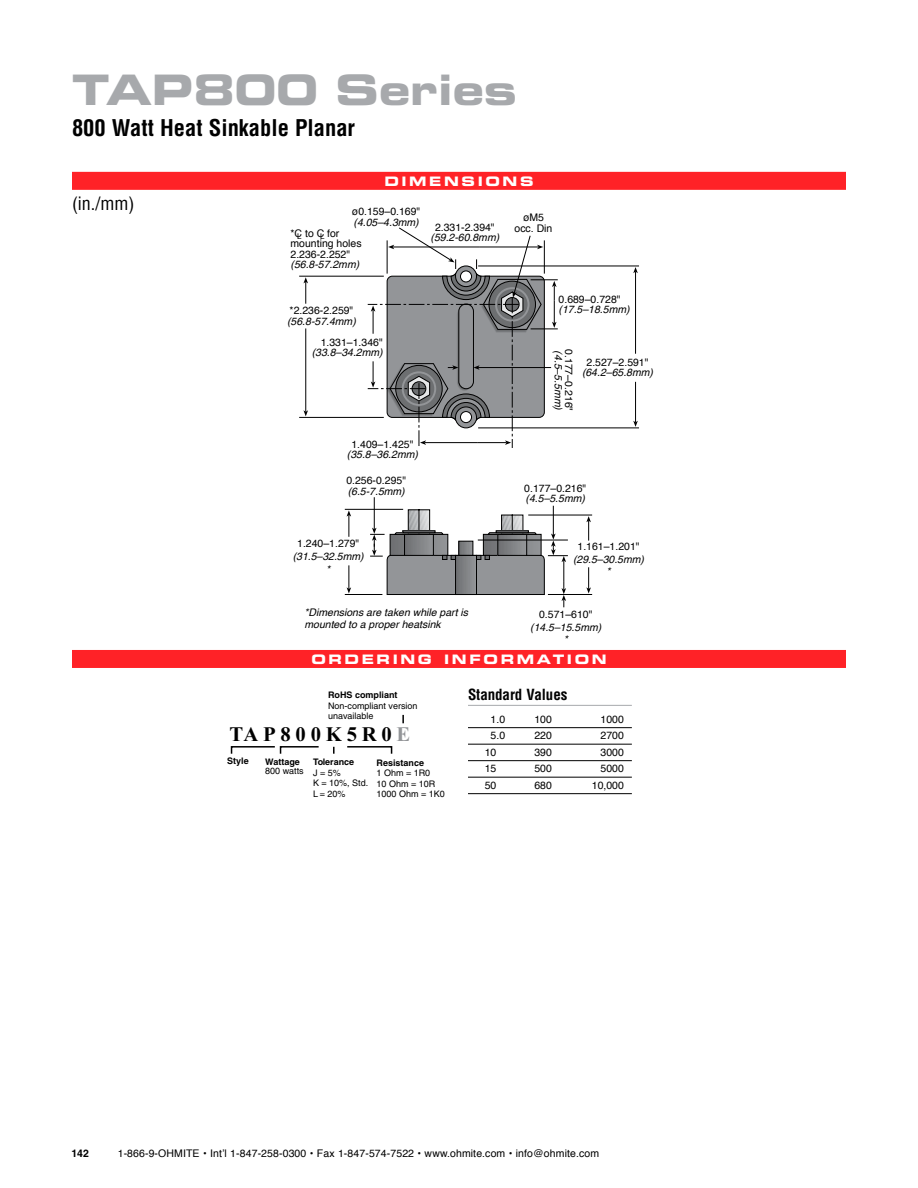
<style>
.page{position:relative;width:918px;height:1188px;background:#fff}
.page>*{position:absolute;margin:0;border:0;box-sizing:border-box;transform-origin:0 0}
.t1{font:42px "Eurostile Bold Extended Two";color:#a7a9ac}
.t2{font:700 condensed 22.5px "Helvetica";color:#000}
.t3{font:700 20.7px "Times New Roman";letter-spacing:.23em;color:#000}
.t4{font:condensed 18px "Helvetica";color:#000}
.t5{font:700 condensed 15px "Helvetica";letter-spacing:-.005em;color:#000}
.t6{font:13.05px "Eurostile Bold Extended Two";letter-spacing:.2em;color:#fff}
.t7{font:10.5px/10.5px "Helvetica";color:#000}
.t8{font:italic 10.5px/12.6px "Helvetica";color:#000;text-align:center}
.t9{font:700 10.5px "Helvetica";color:#000}
.t10{font:9px/10.5px "Helvetica";color:#000}
.t11{font:700 9px "Helvetica";color:#000}
.t12{font:7.8px "Helvetica";color:#000}
.s1{color:#939598}
</style>
<div class="page">
<svg style="left:230px;top:746px;width:163px;height:8px"></svg>
<svg style="left:402px;top:716px;width:2px;height:7px"></svg>
<hr style="left:478px;top:266px;width:161px;height:1px;background:#000">
<hr style="left:478px;top:428px;width:161px;height:1px;background:#000">
<hr style="left:635px;top:272px;width:1px;height:82px;background:#000">
<svg style="left:633px;top:267px;width:5px;height:6px"></svg>
<hr style="left:635px;top:382px;width:1px;height:40px;background:#000">
<svg style="left:633px;top:421px;width:5px;height:6px"></svg>
<hr style="left:299px;top:276px;width:85px;height:1px;background:#000">
<hr style="left:299px;top:417px;width:85px;height:1px;background:#000">
<svg style="left:303px;top:277px;width:5px;height:27px"></svg>
<hr style="left:305px;top:328px;width:1px;height:84px;background:#000">
<svg style="left:303px;top:410px;width:5px;height:6px"></svg>
<hr style="left:528px;top:515px;width:64px;height:1px;background:#000">
<hr style="left:548px;top:594px;width:44px;height:1px;background:#000">
<svg style="left:586px;top:516px;width:5px;height:25px"></svg>
<svg style="left:586px;top:567px;width:5px;height:26px"></svg>
<hr style="left:345px;top:509px;width:58px;height:1px;background:#000">
<hr style="left:345px;top:594px;width:37px;height:1px;background:#000">
<svg style="left:347px;top:510px;width:4px;height:27px"></svg>
<svg style="left:347px;top:565px;width:4px;height:28px"></svg>
<hr style="left:374px;top:497px;width:1px;height:32px;background:#000">
<svg style="left:370px;top:506px;width:198px;height:101px"></svg>
<svg style="left:368px;top:227px;width:190px;height:221px"></svg>
<hr style="left:468px;top:705px;width:164px;height:1px;background:#a7a9ac">
<hr style="left:468px;top:727px;width:164px;height:1px;background:#000">
<hr style="left:468px;top:744px;width:164px;height:1px;background:#000">
<hr style="left:468px;top:760px;width:164px;height:1px;background:#000">
<hr style="left:468px;top:777px;width:164px;height:1px;background:#000">
<hr style="left:468px;top:793px;width:164px;height:1px;background:#000">
<div style="left:72px;top:650px;width:774px;height:18px;background:#ff2227"></div>
<div style="left:72px;top:172px;width:774px;height:18px;background:#ff2227"></div>
<h1 class="t1" style="left:72px;top:60px;width:447px">TAP800 SERIES</h1>
<h2 class="t2" style="left:72px;top:114px;width:285px">800 Watt Heat Sinkable Planar</h2>
<h3 class="t4" style="left:72px;top:192px;width:64px">(in./mm)</h3>
<p class="t6" style="left:384px;top:172px;width:147px">DIMENS IONS</p>
<p class="t7" style="left:352px;top:207px;width:70px">ø0.159–0.169"</p>
<p class="t8" style="left:354px;top:216px;width:67px">(4.05–4.3mm)</p>
<p class="t7" style="left:291px;top:228px;width:73px">*C to C for mounting holes<br>2.236-2.252"</p>
<p class="t8" style="left:291px;top:258px;width:70px">(56.8-57.2mm)</p>
<p class="t12" style="left:297px;top:230px;width:6px">L</p>
<p class="t12" style="left:320px;top:230px;width:6px">L</p>
<p class="t7" style="left:435px;top:222px;width:61px">2.331-2.394"</p>
<p class="t8" style="left:431px;top:231px;width:70px">(59.2-60.8mm)</p>
<p class="t7" style="left:290px;top:306px;width:65px">*2.236-2.259"</p>
<p class="t8" style="left:287px;top:315px;width:70px">(56.8-57.4mm)</p>
<p class="t7" style="left:321px;top:337px;width:63px">1.331–1.346"</p>
<p class="t8" style="left:312px;top:346px;width:73px">(33.8–34.2mm)</p>
<p class="t7" style="left:351px;top:439px;width:63px">1.409–1.425"</p>
<p class="t8" style="left:347px;top:448px;width:73px">(35.8–36.2mm)</p>
<p class="t7" style="left:346px;top:476px;width:61px">0.256-0.295"</p>
<p class="t8" style="left:348px;top:485px;width:59px">(6.5-7.5mm)</p>
<p class="t7" style="left:297px;top:539px;width:63px">1.240–1.279"</p>
<p class="t8" style="left:293px;top:550px;width:73px">(31.5–32.5mm) *</p>
<p class="t8" style="left:304px;top:606px;width:165px;text-align:left">*Dimensions are taken while part is mounted to a proper heatsink</p>
<p class="t7" style="left:515px;top:213px;width:39px;text-align:center">øM5 occ. Din</p>
<p class="t7" style="left:559px;top:294px;width:63px">0.689–0.728"</p>
<p class="t8" style="left:559px;top:303px;width:73px">(17.5–18.5mm)</p>
<p class="t8" style="left:565px;top:350px;width:61px;rotate:90deg">(4.5–5.5mm)</p>
<p class="t7" style="left:574px;top:349px;width:63px;rotate:90deg">0.177–0.216"</p>
<p class="t7" style="left:587px;top:357px;width:63px">2.527–2.591"</p>
<p class="t8" style="left:582px;top:366px;width:73px">(64.2–65.8mm)</p>
<p class="t7" style="left:524px;top:483px;width:63px">0.177–0.216"</p>
<p class="t8" style="left:526px;top:492px;width:61px">(4.5–5.5mm)</p>
<p class="t7" style="left:578px;top:541px;width:63px">1.161–1.201"</p>
<p class="t8" style="left:573px;top:553px;width:73px">(29.5–30.5mm) *</p>
<p class="t7" style="left:539px;top:609px;width:55px">0.571–610"</p>
<p class="t8" style="left:530px;top:621px;width:73px">(14.5–15.5mm) *</p>
<p class="t6" style="left:311px;top:650px;width:241px">ORDERING INF ORMAT</p>
<p class="t6" style="left:567px;top:650px;width:41px">ION</p>
<p class="t11" style="left:328px;top:690px;width:71px">RoHS compliant</p>
<p class="t10" style="left:328px;top:701px;width:91px">Non-compliant version unavailable</p>
<h3 class="t3" style="left:230px;top:720px;width:182px">TAP800K5R0<span class="s1">E</span></h3>
<p class="t11" style="left:313px;top:757px;width:43px">Tolerance</p>
<p class="t10" style="left:313px;top:767px;width:57px">J = 5%<br>K = 10%, Std.<br>L = 20%</p>
<p class="t11" style="left:227px;top:755px;width:23px">Style</p>
<p class="t11" style="left:377px;top:757px;width:49px">Resistance</p>
<p class="t10" style="left:377px;top:768px;width:70px">1 Ohm = 1R0<br>10 Ohm = 10R<br>1000 Ohm = 1K0</p>
<p class="t11" style="left:265px;top:757px;width:36px">Wattage</p>
<p class="t10" style="left:265px;top:766px;width:40px">800 watts</p>
<h3 class="t5" style="left:468px;top:686px;width:101px">Standard Values</h3>
<p class="t7" style="left:491px;top:714px;width:16px">1.0</p>
<p class="t7" style="left:534px;top:714px;width:19px">100</p>
<p class="t7" style="left:601px;top:714px;width:25px">1000</p>
<p class="t7" style="left:491px;top:731px;width:16px">5.0</p>
<p class="t7" style="left:534px;top:731px;width:19px">220</p>
<p class="t7" style="left:601px;top:731px;width:25px">2700</p>
<p class="t7" style="left:485px;top:747px;width:13px">10</p>
<p class="t7" style="left:534px;top:747px;width:19px">390</p>
<p class="t7" style="left:601px;top:747px;width:25px">3000</p>
<p class="t7" style="left:485px;top:764px;width:13px">15</p>
<p class="t7" style="left:534px;top:764px;width:19px">500</p>
<p class="t7" style="left:601px;top:764px;width:25px">5000</p>
<p class="t7" style="left:485px;top:780px;width:13px">50</p>
<p class="t7" style="left:534px;top:780px;width:19px">680</p>
<p class="t7" style="left:592px;top:780px;width:34px">10,000</p>
<p class="t9" style="left:71px;top:1147px;width:19px">142</p>
<p class="t7" style="left:118px;top:1148px;width:483px">1-866-9-OHMITE • Int’l 1-847-258-0300 • Fax 1-847-574-7522 • www.ohmite.com • info@ohmite.com</p>
</div>
